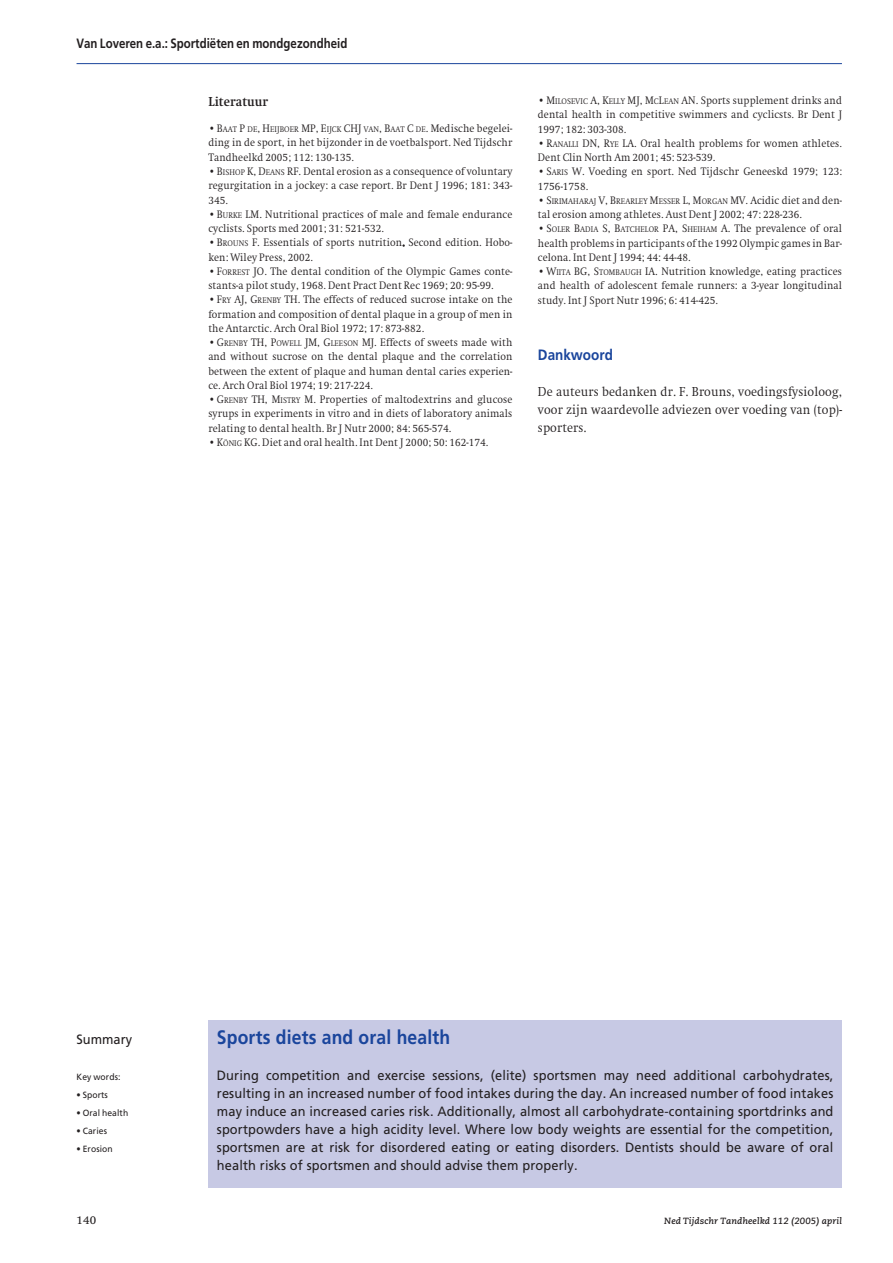
<style>
.page{position:relative;width:893px;height:1263px;background:#fff}
.page>*{position:absolute;margin:0;border:0;box-sizing:border-box;transform-origin:0 0}
.t1{font:700 19.5px "Frutiger";letter-spacing:.01em;color:#1a459c;scale:.9 1}
.t2{font:700 15px "Frutiger";color:#1a459c;scale:.9 1}
.t3{font:13.5px/18px "Frutiger";letter-spacing:.01em;color:#231f20;text-align:justify;scale:.95 1}
.t4{font:300 13.5px/18px "Swift";letter-spacing:.01em;color:#231f20;text-align:justify;scale:.92 1}
.t5{font:700 13.5px "Frutiger";color:#231f20;scale:.85 1}
.t6{font:700 13.5px "Swift";letter-spacing:.01em;color:#231f20;scale:.92 1}
.t7{font:12px "Swift";color:#231f20}
.t8{font:300 11.25px/14.2px "Swift";letter-spacing:.01em;color:#231f20;text-align:justify;scale:.92 1}
.t9{font:9px "Frutiger";letter-spacing:.01em;color:#231f20;scale:.95 1}
.t10{font:italic 700 9px "Caecilia";letter-spacing:.01em;color:#231f20}
.s1{font-size:8.4px}
</style>
<div class="page">
<hr style="left:77px;top:63px;width:765px;height:1px;background:#1a459c">
<div style="left:208px;top:1020px;width:634px;height:168px;background:#c7c9e4"></div>
<p class="t5" style="left:77px;top:38px;width:320px">Van Loveren e.a.: Sportdiëten en mondgezondheid</p>
<p class="t6" style="left:208px;top:96px;width:66px">Literatuur</p>
<p class="t8" style="left:208px;top:122px;width:332px">•B<span class="s1">AAT</span> P <span class="s1">DE</span>, H<span class="s1">EIJBOER</span> MP, E<span class="s1">IJCK</span> CHJ <span class="s1">VAN</span>, B<span class="s1">AAT</span> C <span class="s1">DE</span>. Medische begelei&shy;ding in de sport, in het bijzonder in de voetbalsport. Ned Tijdschr Tandheelkd 2005; 112: 130-135.</p>
<p class="t8" style="left:208px;top:165px;width:332px">•B<span class="s1">ISHOP</span> K, D<span class="s1">EANS</span> RF. Dental erosion as a consequence of voluntary regurgitation in a jockey: a case report. Br Dent J 1996; 181: 343- 345.</p>
<p class="t8" style="left:208px;top:208px;width:332px">•B<span class="s1">URKE</span> LM. Nutritional practices of male and female endurance cyclists. Sports med 2001; 31: 521-532.</p>
<p class="t8" style="left:208px;top:236px;width:332px">•B<span class="s1">ROUNS</span> F. Essentials of sports nutrition. Second edition. Hobo&shy;ken: Wiley Press, 2002.</p>
<p class="t8" style="left:208px;top:265px;width:332px">•F<span class="s1">ORREST</span> JO. The dental condition of the Olympic Games conte&shy;stants-a pilot study, 1968. Dent Pract Dent Rec 1969; 20: 95-99.</p>
<p class="t8" style="left:208px;top:293px;width:332px">•F<span class="s1">RY</span> AJ, G<span class="s1">RENBY</span> TH. The effects of reduced sucrose intake on the formation and composition of dental plaque in a group of men in the Antarctic. Arch Oral Biol 1972; 17: 873-882.</p>
<p class="t8" style="left:208px;top:336px;width:332px">•G<span class="s1">RENBY</span> TH, P<span class="s1">OWELL</span> JM, G<span class="s1">LEESON</span> MJ. Effects of sweets made with and without sucrose on the dental plaque and the correlation between the extent of plaque and human dental caries experien&shy;ce. Arch Oral Biol 1974; 19: 217-224.</p>
<p class="t8" style="left:208px;top:393px;width:332px">•G<span class="s1">RENBY</span> TH, M<span class="s1">ISTRY</span> M. Properties of maltodextrins and glucose syrups in experiments in vitro and in diets of laboratory animals relating to dental health. Br J Nutr 2000; 84: 565-574.</p>
<p class="t8" style="left:208px;top:436px;width:306px">•K<span class="s1">ÖNIG</span> KG. Diet and oral health. Int Dent J 2000; 50: 162-174.</p>
<p class="t8" style="left:538px;top:94px;width:332px">•M<span class="s1">ILOSEVIC</span> A, K<span class="s1">ELLY</span> MJ, M<span class="s1">C</span>L<span class="s1">EAN</span> AN. Sports supplement drinks and dental health in competitive swimmers and cyclicsts. Br Dent J 1997; 182: 303-308.</p>
<p class="t8" style="left:538px;top:137px;width:332px">•R<span class="s1">ANALLI</span> DN, R<span class="s1">YE</span> LA. Oral health problems for women athletes.<br>Dent Clin North Am 2001; 45: 523-539.</p>
<p class="t8" style="left:538px;top:165px;width:332px">•S<span class="s1">ARIS</span> W. Voeding en sport. Ned Tijdschr Geneeskd 1979; 123:<br>1756-1758.</p>
<p class="t8" style="left:538px;top:194px;width:332px">•S<span class="s1">IRIMAHARAJ</span> V, B<span class="s1">REARLEY</span> M<span class="s1">ESSER</span> L, M<span class="s1">ORGAN</span> MV. Acidic diet and den&shy;tal erosion among athletes. Aust Dent J 2002; 47: 228-236.</p>
<p class="t8" style="left:538px;top:222px;width:332px">•S<span class="s1">OLER</span> B<span class="s1">ADIA</span> S, B<span class="s1">ATCHELOR</span> PA, S<span class="s1">HEIHAM</span> A. The prevalence of oral health problems in participants of the 1992 Olympic games in Bar&shy;celona. Int Dent J 1994; 44: 44-48.</p>
<p class="t8" style="left:538px;top:265px;width:332px">•W<span class="s1">IITA</span> BG, S<span class="s1">TOMBAUGH</span> IA. Nutrition knowledge, eating practices and health of adolescent female runners: a 3-year longitudinal study. Int J Sport Nutr 1996; 6: 414-425.</p>
<h2 class="t2" style="left:538px;top:349px;width:85px">Dankwoord</h2>
<p class="t4" style="left:538px;top:383px;width:332px">De auteurs bedanken dr. F. Brouns, voedingsfysioloog, voor zijn waardevolle adviezen over voeding van (top)- sporters.</p>
<p class="t3" style="left:77px;top:1031px;width:60px">Summary</p>
<p class="t9" style="left:77px;top:1073px;width:48px">Key words:</p>
<p class="t9" style="left:77px;top:1091px;width:35px">• Sports</p>
<p class="t9" style="left:77px;top:1109px;width:56px">• Oral health</p>
<p class="t9" style="left:77px;top:1127px;width:34px">• Caries</p>
<p class="t9" style="left:77px;top:1145px;width:40px">• Erosion</p>
<h1 class="t1" style="left:217px;top:1029px;width:261px">Sports diets and oral health</h1>
<p class="t3" style="left:217px;top:1067px;width:651px">During competition and exercise sessions, (elite) sportsmen may need additional carbohydrates, resulting in an increased number of food intakes during the day. An increased number of food intakes may induce an increased caries risk. Additionally, almost all carbohydrate-containing sportdrinks and sportpowders have a high acidity level. Where low body weights are essential for the competition, sportsmen are at risk for disordered eating or eating disorders. Dentists should be aware of oral health risks of sportsmen and should advise them properly.</p>
<p class="t7" style="left:77px;top:1215px;width:21px">140</p>
<p class="t10" style="left:664px;top:1217px;width:179px">Ned Tijdschr Tandheelkd 112 (2005) april</p>
</div>
